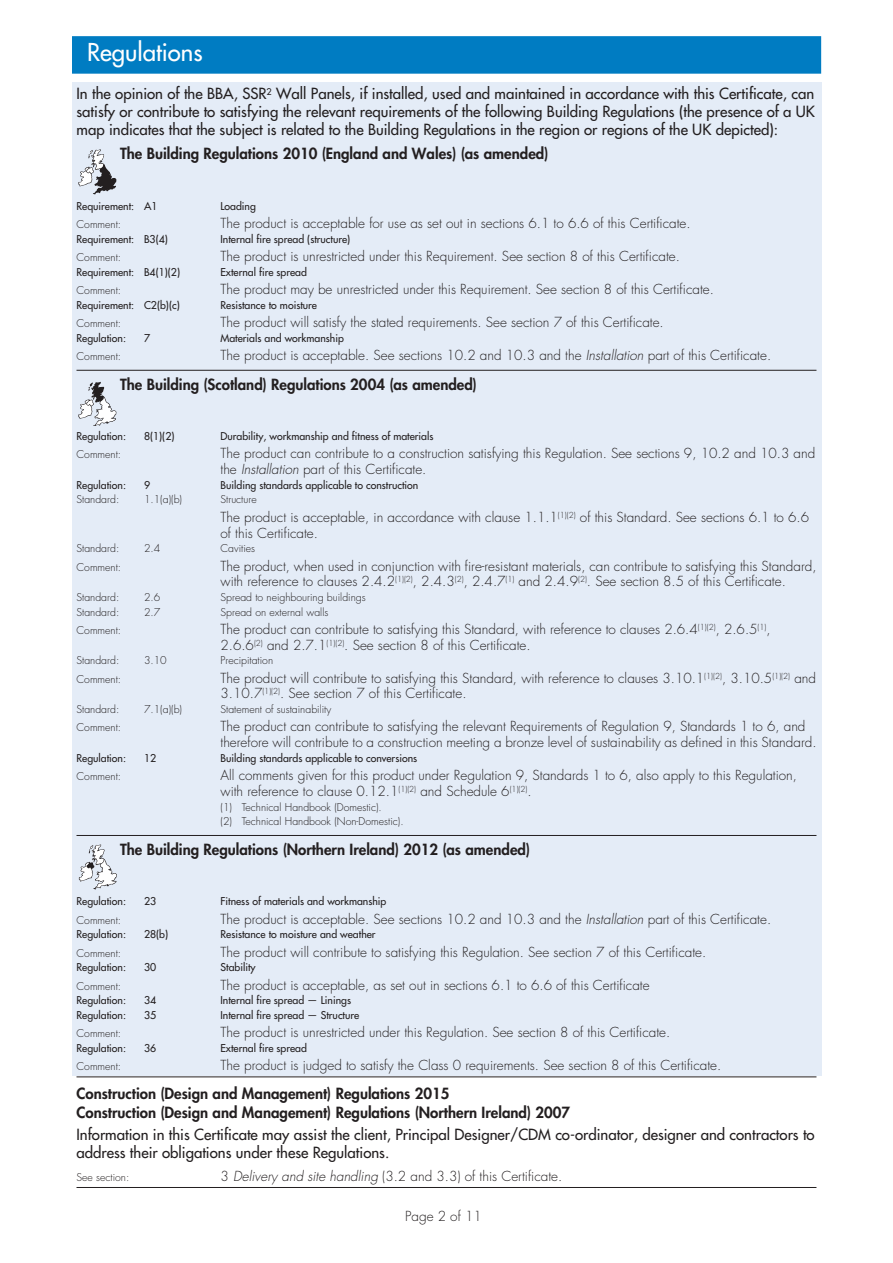
<style>
.page{position:relative;width:893px;height:1263px;background:#fff}
.page>*{position:absolute;margin:0;border:0;box-sizing:border-box;transform-origin:0 0}
.t1{font:24px "Futura";color:#fff}
.t2{font:15px/18px "Futura";color:#231f20;text-align:justify}
.t3{font:800 15px/19px "Futura";color:#231f20}
.t4{font:300 13.5px/15.8px "Futura";color:#231f20}
.t5{font:10.5px "Futura";color:#231f20}
.t6{font:300 10.5px/14.7px "Futura";color:#231f20}
.s1{font-style:italic}
</style>
<div class="page">
<div style="left:72px;top:82px;width:749px;height:994px;background:#e4ecf7"></div>
<hr style="left:76px;top:370px;width:740px;height:1px;background:#231f20">
<hr style="left:76px;top:835px;width:740px;height:1px;background:#231f20">
<hr style="left:76px;top:1076px;width:740px;height:1px;background:#231f20">
<hr style="left:76px;top:1187px;width:740px;height:1px;background:#231f20">
<svg style="left:78px;top:149px;width:39px;height:45px"></svg>
<svg style="left:78px;top:382px;width:39px;height:44px"></svg>
<svg style="left:79px;top:844px;width:38px;height:45px"></svg>
<div style="left:72px;top:36px;width:749px;height:38px;background:#007cc2"></div>
<h1 class="t1" style="left:87px;top:37px;width:117px">Regulations</h1>
<p class="t2" style="left:76px;top:85px;width:740px">In the opinion of the BBA, SSR<sup>2</sup> Wall Panels, if installed, used and maintained in accordance with this Certificate, can satisfy or contribute to satisfying the relevant requirements of the following Building Regulations (the presence of a UK map indicates that the subject is related to the Building Regulations in the region or regions of the UK depicted):</p>
<p class="t3" style="left:120px;top:144px;width:430px">The Building Regulations 2010 (England and Wales) (as amended)</p>
<p class="t5" style="left:76px;top:199px;width:82px">Requirement: A1</p>
<p class="t5" style="left:221px;top:199px;width:37px">Loading</p>
<p class="t6" style="left:76px;top:217px;width:46px">Comment:</p>
<p class="t4" style="left:220px;top:216px;width:472px">The product is acceptable for use as set out in sections 6.1 to 6.6 of this Certificate.</p>
<p class="t5" style="left:76px;top:232px;width:93px">Requirement: B3(4)</p>
<p class="t5" style="left:221px;top:232px;width:131px">Internal fire spread (structure)</p>
<p class="t6" style="left:76px;top:250px;width:46px">Comment:</p>
<p class="t4" style="left:220px;top:249px;width:461px">The product is unrestricted under this Requirement. See section 8 of this Certificate.</p>
<p class="t5" style="left:76px;top:265px;width:105px">Requirement: B4(1)(2)</p>
<p class="t5" style="left:221px;top:265px;width:88px">External fire spread</p>
<p class="t6" style="left:76px;top:283px;width:46px">Comment:</p>
<p class="t4" style="left:220px;top:282px;width:495px">The product may be unrestricted under this Requirement. See section 8 of this Certificate.</p>
<p class="t5" style="left:76px;top:298px;width:105px">Requirement: C2(b)(c)</p>
<p class="t5" style="left:221px;top:298px;width:98px">Resistance to moisture</p>
<p class="t6" style="left:76px;top:316px;width:46px">Comment:</p>
<p class="t4" style="left:220px;top:315px;width:445px">The product will satisfy the stated requirements. See section 7 of this Certificate.</p>
<p class="t5" style="left:76px;top:331px;width:51px">Regulation:</p>
<p class="t5" style="left:144px;top:331px;width:8px">7</p>
<p class="t5" style="left:221px;top:331px;width:125px">Materials and workmanship</p>
<p class="t6" style="left:76px;top:349px;width:46px">Comment:</p>
<p class="t4" style="left:220px;top:348px;width:552px">The product is acceptable. See sections 10.2 and 10.3 and the <span class="s1">Installation</span> part of this Certificate.</p>
<p class="t3" style="left:120px;top:375px;width:358px">The Building (Scotland) Regulations 2004 (as amended)</p>
<p class="t5" style="left:76px;top:430px;width:51px">Regulation:</p>
<p class="t5" style="left:144px;top:430px;width:32px">8(1)(2)</p>
<p class="t5" style="left:221px;top:430px;width:214px">Durability, workmanship and fitness of materials</p>
<p class="t6" style="left:76px;top:448px;width:46px">Comment:</p>
<p class="t4" style="left:220px;top:446px;width:596px">The product can contribute to a construction satisfying this Regulation. See sections 9, 10.2 and 10.3 and the <span class="s1">Installation</span> part of this Certificate.</p>
<p class="t5" style="left:76px;top:478px;width:51px">Regulation:</p>
<p class="t5" style="left:144px;top:478px;width:8px">9</p>
<p class="t5" style="left:221px;top:478px;width:199px">Building standards applicable to construction</p>
<p class="t6" style="left:76px;top:493px;width:44px">Standard:</p>
<p class="t6" style="left:144px;top:493px;width:40px">1.1(a)(b)</p>
<p class="t6" style="left:221px;top:493px;width:38px">Structure</p>
<p class="t4" style="left:220px;top:509px;width:590px">The product is acceptable, in accordance with clause 1.1.1<sup>(1)(2)</sup> of this Standard. See sections 6.1 to 6.6 of this Certificate.</p>
<p class="t6" style="left:76px;top:541px;width:44px">Standard:</p>
<p class="t6" style="left:144px;top:541px;width:18px">2.4</p>
<p class="t6" style="left:221px;top:541px;width:36px">Cavities</p>
<p class="t6" style="left:76px;top:560px;width:46px">Comment:</p>
<p class="t4" style="left:220px;top:558px;width:597px">The product, when used in conjunction with fire-resistant materials, can contribute to satisfying this Standard, with reference to clauses 2.4.2<sup>(1)(2)</sup>, 2.4.3<sup>(2)</sup>, 2.4.7<sup>(1)</sup> and 2.4.9<sup>(2)</sup>. See section 8.5 of this Certificate.</p>
<p class="t6" style="left:76px;top:590px;width:44px">Standard:</p>
<p class="t6" style="left:144px;top:590px;width:18px">2.6</p>
<p class="t6" style="left:221px;top:590px;width:147px">Spread to neighbouring buildings</p>
<p class="t6" style="left:76px;top:605px;width:44px">Standard:</p>
<p class="t6" style="left:144px;top:605px;width:18px">2.7</p>
<p class="t6" style="left:221px;top:605px;width:109px">Spread on external walls</p>
<p class="t6" style="left:76px;top:623px;width:46px">Comment:</p>
<p class="t4" style="left:220px;top:621px;width:552px">The product can contribute to satisfying this Standard, with reference to clauses 2.6.4<sup>(1)(2)</sup>, 2.6.5<sup>(1)</sup>,<br>2.6.6<sup>(2)</sup> and 2.7.1<sup>(1)(2)</sup>. See section 8 of this Certificate.</p>
<p class="t6" style="left:76px;top:653px;width:44px">Standard:</p>
<p class="t6" style="left:144px;top:653px;width:24px">3.10</p>
<p class="t6" style="left:221px;top:653px;width:54px">Precipitation</p>
<p class="t6" style="left:76px;top:672px;width:46px">Comment:</p>
<p class="t4" style="left:220px;top:670px;width:597px">The product will contribute to satisfying this Standard, with reference to clauses 3.10.1<sup>(1)(2)</sup>, 3.10.5<sup>(1)(2)</sup> and<br>3.10.7<sup>(1)(2)</sup>. See section 7 of this Certificate.</p>
<p class="t6" style="left:76px;top:702px;width:44px">Standard:</p>
<p class="t6" style="left:144px;top:702px;width:40px">7.1(a)(b)</p>
<p class="t6" style="left:221px;top:702px;width:112px">Statement of sustainability</p>
<p class="t6" style="left:76px;top:721px;width:46px">Comment:</p>
<p class="t4" style="left:220px;top:719px;width:597px">The product can contribute to satisfying the relevant Requirements of Regulation 9, Standards 1 to 6, and therefore will contribute to a construction meeting a bronze level of sustainability as defined in this Standard.</p>
<p class="t5" style="left:76px;top:751px;width:51px">Regulation:</p>
<p class="t5" style="left:144px;top:751px;width:14px">12</p>
<p class="t5" style="left:221px;top:751px;width:198px">Building standards applicable to conversions</p>
<p class="t6" style="left:76px;top:769px;width:46px">Comment:</p>
<p class="t4" style="left:220px;top:768px;width:578px">All comments given for this product under Regulation 9, Standards 1 to 6, also apply to this Regulation, with reference to clause 0.12.1<sup>(1)(2)</sup> and Schedule 6<sup>(1)(2)</sup>.</p>
<p class="t6" style="left:221px;top:800px;width:185px">(1) Technical Handbook (Domestic).<br>(2) Technical Handbook (Non-Domestic).</p>
<p class="t3" style="left:120px;top:840px;width:412px">The Building Regulations (Northern Ireland) 2012 (as amended)</p>
<p class="t5" style="left:76px;top:895px;width:51px">Regulation:</p>
<p class="t5" style="left:144px;top:895px;width:14px">23</p>
<p class="t5" style="left:221px;top:895px;width:167px">Fitness of materials and workmanship</p>
<p class="t6" style="left:76px;top:913px;width:46px">Comment:</p>
<p class="t4" style="left:220px;top:911px;width:552px">The product is acceptable. See sections 10.2 and 10.3 and the <span class="s1">Installation</span> part of this Certificate.</p>
<p class="t5" style="left:76px;top:928px;width:51px">Regulation:</p>
<p class="t5" style="left:144px;top:928px;width:26px">28(b)</p>
<p class="t5" style="left:221px;top:928px;width:157px">Resistance to moisture and weather</p>
<p class="t6" style="left:76px;top:946px;width:46px">Comment:</p>
<p class="t4" style="left:220px;top:944px;width:487px">The product will contribute to satisfying this Regulation. See section 7 of this Certificate.</p>
<p class="t5" style="left:76px;top:961px;width:51px">Regulation:</p>
<p class="t5" style="left:144px;top:961px;width:14px">30</p>
<p class="t5" style="left:221px;top:961px;width:37px">Stability</p>
<p class="t6" style="left:76px;top:979px;width:46px">Comment:</p>
<p class="t4" style="left:220px;top:977px;width:431px">The product is acceptable, as set out in sections 6.1 to 6.6 of this Certificate</p>
<p class="t5" style="left:76px;top:994px;width:51px">Regulation:</p>
<p class="t5" style="left:144px;top:994px;width:14px">34</p>
<p class="t5" style="left:221px;top:994px;width:132px">Internal fire spread — Linings</p>
<p class="t5" style="left:76px;top:1008px;width:51px">Regulation:</p>
<p class="t5" style="left:144px;top:1008px;width:14px">35</p>
<p class="t5" style="left:221px;top:1008px;width:140px">Internal fire spread — Structure</p>
<p class="t6" style="left:76px;top:1026px;width:46px">Comment:</p>
<p class="t4" style="left:220px;top:1025px;width:451px">The product is unrestricted under this Regulation. See section 8 of this Certificate.</p>
<p class="t5" style="left:76px;top:1041px;width:51px">Regulation:</p>
<p class="t5" style="left:144px;top:1041px;width:14px">36</p>
<p class="t5" style="left:221px;top:1041px;width:88px">External fire spread</p>
<p class="t6" style="left:76px;top:1059px;width:46px">Comment:</p>
<p class="t4" style="left:220px;top:1058px;width:502px">The product is judged to satisfy the Class 0 requirements. See section 8 of this Certificate.</p>
<p class="t3" style="left:76px;top:1083px;width:495px">Construction (Design and Management) Regulations 2015<br>Construction (Design and Management) Regulations (Northern Ireland) 2007</p>
<p class="t2" style="left:76px;top:1125px;width:740px">Information in this Certificate may assist the client, Principal Designer/CDM co-ordinator, designer and contractors to address their obligations under these Regulations.</p>
<p class="t6" style="left:76px;top:1170px;width:54px">See section:</p>
<p class="t4" style="left:221px;top:1169px;width:343px">3 <span class="s1">Delivery and site handling</span> (3.2 and 3.3) of this Certificate.</p>
<p class="t4" style="left:405px;top:1209px;width:78px">Page 2 of 11</p>
</div>
